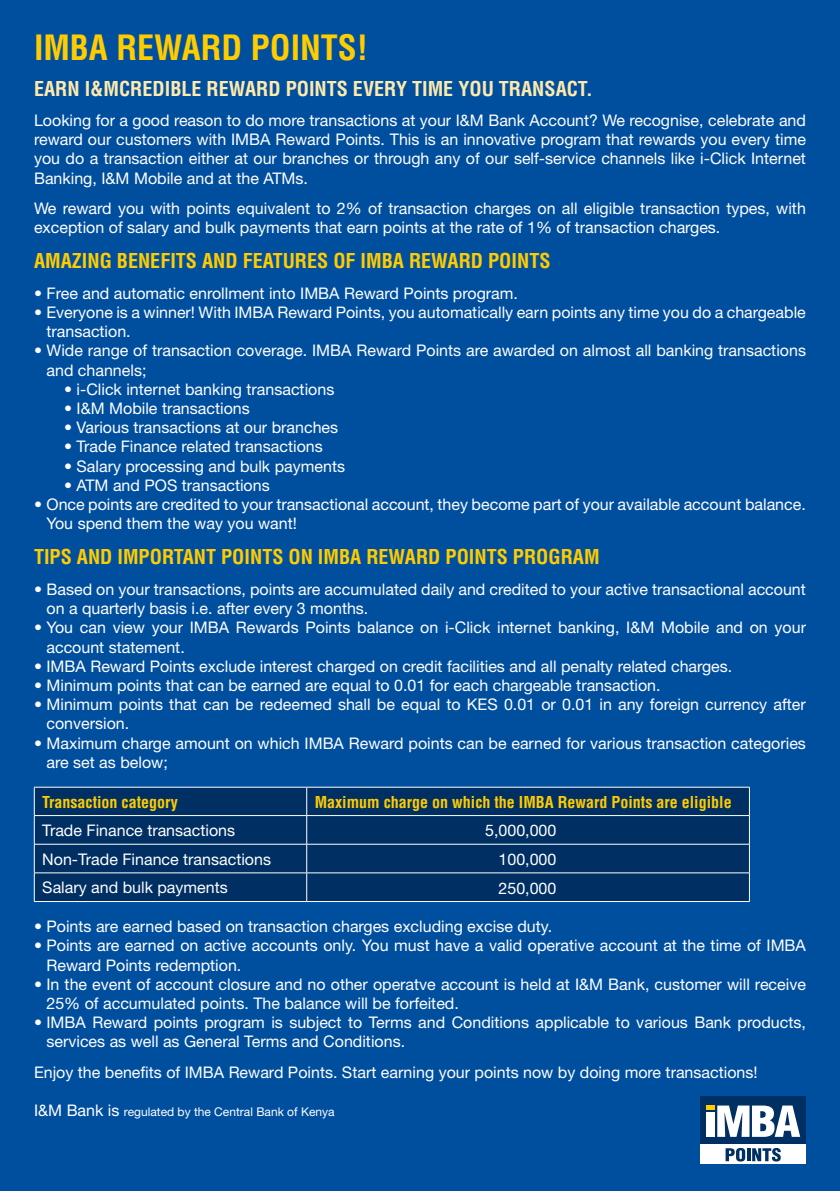
<style>
.page{position:relative;width:840px;height:1191px;background:#fff}
.page>*{position:absolute;margin:0;border:0;box-sizing:border-box;transform-origin:0 0}
.t1{font:700 condensed 34px "Helvetica";color:#fc0}
.t2{font:700 condensed 20px "Helvetica";color:#fc0}
.t3{font:700 condensed 20px "Helvetica";color:#ffeaab}
.t4{font:16px/19.2px "Helvetica Neue";color:#fff}
.t5{font:700 condensed 16px "Helvetica";color:#fc0}
.t6{font:12px "Helvetica Neue";color:#fff}
.s1{font-size:16px}
</style>
<div class="page">
<div style="left:0;top:0;width:839px;height:1191px;background:#004f9f"></div>
<div style="left:700px;top:1096px;width:105px;height:50px;background:#003063"></div>
<svg style="left:706px;top:1105px;width:93px;height:31px"></svg>
<div style="left:700px;top:1144px;width:105px;height:20px;background:#fff"></div>
<svg style="left:725px;top:1148px;width:19px;height:13px"></svg>
<svg style="left:747px;top:1148px;width:3px;height:13px"></svg>
<svg style="left:752px;top:1148px;width:28px;height:13px"></svg>
<div style="left:35px;top:788px;width:713px;height:113px;background:#003063"></div>
<hr style="left:34px;top:787px;width:272px;height:1px;background:#fff">
<hr style="left:306px;top:787px;width:443px;height:1px;background:#fff">
<hr style="left:34px;top:815px;width:272px;height:1px;background:#fff">
<hr style="left:306px;top:815px;width:443px;height:1px;background:#fff">
<hr style="left:34px;top:844px;width:272px;height:1px;background:#fff">
<hr style="left:306px;top:844px;width:443px;height:1px;background:#fff">
<hr style="left:34px;top:872px;width:272px;height:1px;background:#fff">
<svg style="left:34px;top:787px;width:1px;height:114px"></svg>
<hr style="left:306px;top:872px;width:443px;height:1px;background:#fff">
<svg style="left:306px;top:787px;width:1px;height:114px"></svg>
<svg style="left:748px;top:787px;width:1px;height:114px"></svg>
<hr style="left:34px;top:901px;width:272px;height:1px;background:#fff">
<hr style="left:306px;top:901px;width:443px;height:1px;background:#fff">
<h1 class="t1" style="left:34px;top:27px;width:335px">IMBA REWARD POINTS!</h1>
<p class="t3" style="left:34px;top:76px;width:560px">EARN I&amp;MCREDIBLE REWARD POINTS EVERY TIME YOU TRANSACT.</p>
<p class="t4" style="left:34px;top:110px;width:773px;text-align:justify">Looking for a good reason to do more transactions at your I&amp;M Bank Account? We recognise, celebrate and reward our customers with IMBA Reward Points. This is an innovative program that rewards you every time you do a transaction either at our branches or through any of our self-service channels like i-Click Internet Banking, I&amp;M Mobile and at the ATMs.</p>
<p class="t4" style="left:34px;top:198px;width:773px">We reward you with points equivalent to 2% of transaction charges on all eligible transaction types, with exception of salary and bulk payments that earn points at the rate of 1% of transaction charges.</p>
<p class="t2" style="left:34px;top:249px;width:517px">AMAZING BENEFITS AND FEATURES OF IMBA REWARD POINTS</p>
<p class="t4" style="left:34px;top:283px;width:485px">• Free and automatic enrollment into IMBA Reward Points program.</p>
<p class="t4" style="left:46px;top:302px;width:760px;text-indent:-12px">• Everyone is a winner! With IMBA Reward Points, you automatically earn points any time you do a chargeable transaction.</p>
<p class="t4" style="left:46px;top:341px;width:760px;text-indent:-12px">• Wide range of transaction coverage. IMBA Reward Points are awarded on almost all banking transactions and channels;</p>
<p class="t4" style="left:64px;top:379px;width:271px">• i-Click internet banking transactions</p>
<p class="t4" style="left:64px;top:398px;width:187px">• I&amp;M Mobile transactions</p>
<p class="t4" style="left:64px;top:418px;width:275px">• Various transactions at our branches</p>
<p class="t4" style="left:64px;top:437px;width:260px">• Trade Finance related transactions</p>
<p class="t4" style="left:64px;top:456px;width:282px">• Salary processing and bulk payments</p>
<p class="t4" style="left:64px;top:475px;width:207px">• ATM and POS transactions</p>
<p class="t4" style="left:46px;top:494px;width:760px;text-indent:-12px">• Once points are credited to your transactional account, they become part of your available account balance.<br>You spend them the way you want!</p>
<p class="t2" style="left:34px;top:545px;width:566px">TIPS AND IMPORTANT POINTS ON IMBA REWARD POINTS PROGRAM</p>
<p class="t4" style="left:46px;top:579px;width:760px;text-indent:-12px">• Based on your transactions, points are accumulated daily and credited to your active transactional account on a quarterly basis i.e. after every 3 months.</p>
<p class="t4" style="left:46px;top:618px;width:760px;text-indent:-12px">• You can view your IMBA Rewards Points balance on i-Click internet banking, I&amp;M Mobile and on your account statement.</p>
<p class="t4" style="left:34px;top:656px;width:699px">• IMBA Reward Points exclude interest charged on credit facilities and all penalty related charges.</p>
<p class="t4" style="left:34px;top:675px;width:627px">• Minimum points that can be earned are equal to 0.01 for each chargeable transaction.</p>
<p class="t4" style="left:46px;top:694px;width:760px;text-indent:-12px">• Minimum points that can be redeemed shall be equal to KES 0.01 or 0.01 in any foreign currency after conversion.</p>
<p class="t4" style="left:46px;top:733px;width:760px;text-indent:-12px">• Maximum charge amount on which IMBA Reward points can be earned for various transaction categories are set as below;</p>
<p class="t5" style="left:42px;top:792px;width:137px">Transaction category</p>
<p class="t5" style="left:314px;top:792px;width:418px">Maximum charge on which the IMBA Reward Points are eligible</p>
<p class="t4" style="left:42px;top:820px;width:194px">Trade Finance transactions</p>
<p class="t4" style="left:485px;top:820px;width:73px">5,000,000</p>
<p class="t4" style="left:42px;top:849px;width:230px">Non-Trade Finance transactions</p>
<p class="t4" style="left:498px;top:849px;width:59px">100,000</p>
<p class="t4" style="left:42px;top:878px;width:187px">Salary and bulk payments</p>
<p class="t4" style="left:498px;top:878px;width:59px">250,000</p>
<p class="t4" style="left:34px;top:916px;width:519px">• Points are earned based on transaction charges excluding excise duty.</p>
<p class="t4" style="left:46px;top:936px;width:760px;text-indent:-12px">• Points are earned on active accounts only. You must have a valid operative account at the time of IMBA<br>Reward Points redemption.</p>
<p class="t4" style="left:46px;top:974px;width:760px;text-indent:-12px">• In the event of account closure and no other operatve account is held at I&amp;M Bank, customer will receive<br>25% of accumulated points. The balance will be forfeited.</p>
<p class="t4" style="left:46px;top:1012px;width:760px;text-indent:-12px">• IMBA Reward points program is subject to Terms and Conditions applicable to various Bank products, services as well as General Terms and Conditions.</p>
<p class="t4" style="left:34px;top:1062px;width:724px">Enjoy the benefits of IMBA Reward Points. Start earning your points now by doing more transactions!</p>
<p class="t6" style="left:34px;top:1104px;width:302px"><span class="s1">I&amp;M Bank is</span> regulated by the Central Bank of Kenya</p>
</div>
